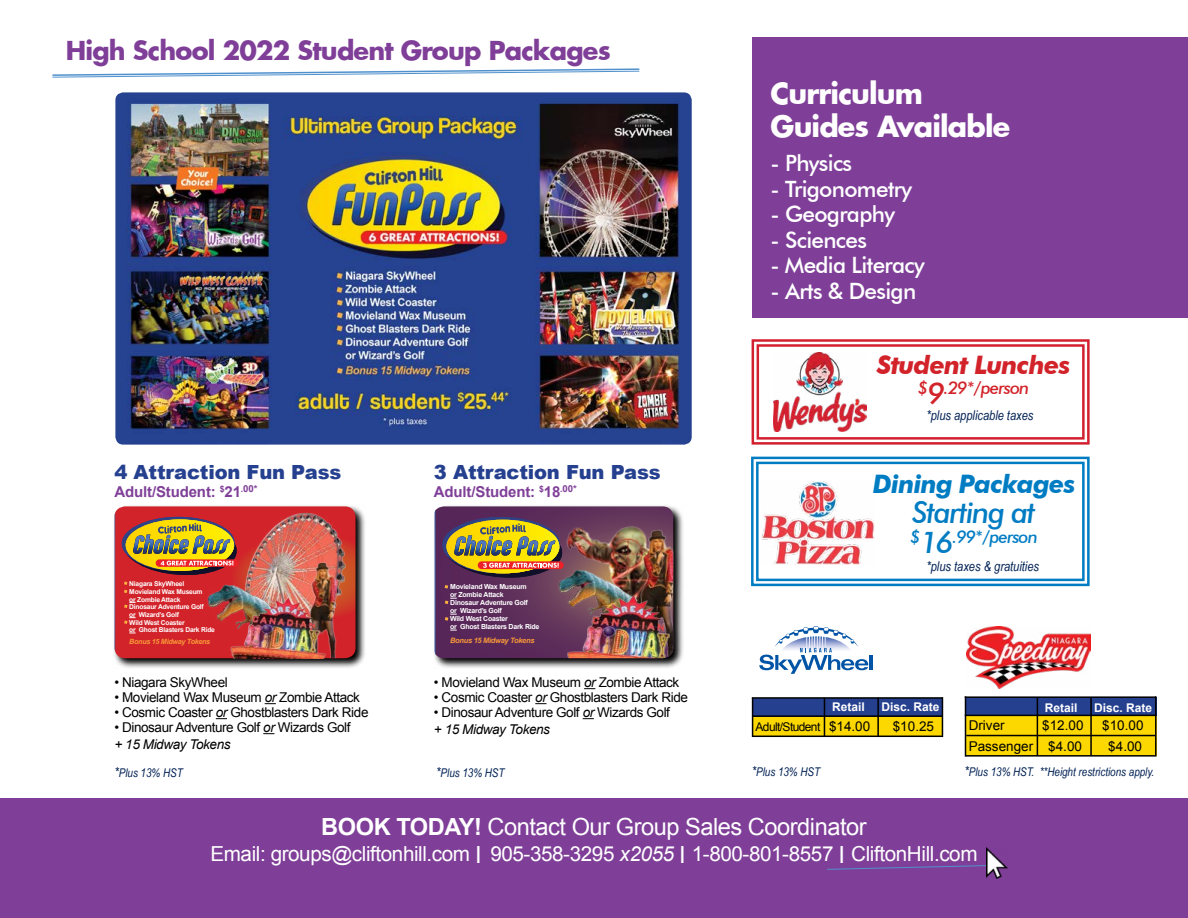
<style>
.page{position:relative;width:1188px;height:918px;background:#fff}
.page>*{position:absolute;margin:0;border:0;box-sizing:border-box;transform-origin:0 0}
.t1{font:italic 500 30px "Futura BT";letter-spacing:-.05em;color:#007cc3}
.t2{font:700 28.5px/33px "Futura";letter-spacing:-.03em;color:#fff}
.t3{font:700 25.5px "Futura";letter-spacing:-.03em;color:#7f3f98}
.t4{font:italic 700 25.5px "Futura BT";letter-spacing:-.03em;color:#007cc3}
.t5{font:italic 700 25.5px "Futura BT";letter-spacing:-.03em;color:#d2232a}
.t6{font:23.55px "Arial";letter-spacing:-.02em;color:#fff}
.t7{font:500 22.5px "Futura BT";letter-spacing:-.03em;color:#fff}
.t8{font:20.7px "Arial";letter-spacing:-.02em;color:#fff}
.t9{font:900 19.5px "Arial";letter-spacing:-.01em;color:#25408f}
.t10{font:italic 500 17.55px "Futura BT";letter-spacing:-.05em;color:#007cc3}
.t11{font:italic 500 17.55px "Futura BT";letter-spacing:-.05em;color:#d2232a}
.t12{font:700 15px "Arial";letter-spacing:-.01em;color:#7f3f98}
.t13{font:13.5px/16.5px "Arial";letter-spacing:-.03em;color:#000}
.t14{font:italic 13.5px "Arial Narrow";color:#002154}
.t15{font:13.5px "Arial";color:#000}
.t16{font:italic 12px "Arial Narrow";color:#002154}
.t17{font:700 12px "Arial";color:#fff}
.t18{font:12px "Arial";letter-spacing:-.05em;color:#000}
.t19{font:italic 700 7.5px "Arial";letter-spacing:-.04em;color:#f89838}
.t20{font:italic 700 7.2px "Arial";letter-spacing:-.04em;color:#f89838}
.t21{font:700 6.9px/7.9px "Arial";letter-spacing:-.03em;color:#fff}
.t22{font:700 6.75px/7.6px "Arial";letter-spacing:-.03em;color:#fff}
.s1{font-style:italic}
.s2{font-size:13.5px}
.s3{font-size:30px}
.s4{font-weight:700}
.s5{font-size:23.55px}
</style>
<div class="page">
<hr style="left:869px;top:655px;width:3px;height:15px;background:#0054a6">
<svg style="left:759px;top:626px;width:109px;height:48px"></svg>
<div style="left:0;top:798px;width:1188px;height:120px;background:#7f3f98"></div>
<svg style="left:827px;top:865px;width:159px;height:5px"></svg>
<img style="left:986px;top:847px;width:21px;height:32px">
<svg style="left:52px;top:68px;width:588px;height:10px"></svg>
<svg style="left:751px;top:456px;width:339px;height:131px"></svg>
<div style="left:756px;top:462px;width:329px;height:119px;border:2px solid #007cc3"></div>
<div style="left:753px;top:699px;width:190px;height:37px;background:#fcd800"></div>
<div style="left:753px;top:698px;width:190px;height:18px;background:#25408f"></div>
<hr style="left:753px;top:736px;width:190px;height:1px;background:#000">
<hr style="left:753px;top:715px;width:190px;height:2px;background:#000">
<hr style="left:752px;top:697px;width:191px;height:2px;background:#000">
<hr style="left:824px;top:698px;width:1px;height:39px;background:#000">
<hr style="left:877px;top:698px;width:2px;height:39px;background:#000">
<hr style="left:752px;top:698px;width:1px;height:39px;background:#000">
<hr style="left:942px;top:697px;width:1px;height:40px;background:#000">
<div style="left:752px;top:37px;width:436px;height:280px;background:#7f3f98"></div>
<svg style="left:751px;top:339px;width:339px;height:106px"></svg>
<img style="left:774px;top:353px;width:93px;height:78px">
<img style="left:762px;top:482px;width:113px;height:83px">
<img style="left:966px;top:626px;width:124px;height:62px">
<img style="left:115px;top:92px;width:577px;height:353px">
<svg style="left:435px;top:505px;width:248px;height:163px"></svg>
<img style="left:434px;top:506px;width:239px;height:152px">
<svg style="left:115px;top:505px;width:250px;height:163px"></svg>
<img style="left:114px;top:506px;width:242px;height:152px">
<div style="left:966px;top:698px;width:190px;height:57px;background:#fcd800"></div>
<div style="left:966px;top:698px;width:190px;height:18px;background:#25408f"></div>
<hr style="left:966px;top:735px;width:189px;height:1px;background:#000">
<hr style="left:966px;top:755px;width:189px;height:2px;background:#000">
<hr style="left:965px;top:715px;width:191px;height:1px;background:#000">
<hr style="left:965px;top:696px;width:191px;height:2px;background:#000">
<hr style="left:965px;top:696px;width:1px;height:61px;background:#000">
<hr style="left:1155px;top:696px;width:2px;height:61px;background:#000">
<hr style="left:1037px;top:697px;width:1px;height:59px;background:#000">
<hr style="left:1090px;top:697px;width:2px;height:59px;background:#000">
<h3 class="t3" style="left:66px;top:33px;width:546px">High School 2022 Student Group Packages</h3>
<h3 class="t9" style="left:114px;top:458px;width:228px">4 Attraction Fun Pass</h3>
<p class="t12" style="left:114px;top:481px;width:144px">Adult/Student: <sup>$</sup>21<sup>.</sup><sup>00*</sup></p>
<p class="t22" style="left:129px;top:580px;width:87px">Niagara SkyWheel<br>Movieland Wax Museum<br>or Zombie Attack<br>Dinosaur Adventure Golf<br>or Wizard’s Golf<br>Wild West Coaster<br>or Ghost Blasters Dark Ride</p>
<p class="t20" style="left:129px;top:637px;width:82px">Bonus 15 Midway Tokens</p>
<p class="t13" style="left:114px;top:674px;width:115px"><span class="s1">•</span> Niagara SkyWheel</p>
<p class="t13" style="left:114px;top:689px;width:247px">• Movieland Wax Museum <span class="s1">or</span> Zombie Attack</p>
<p class="t13" style="left:114px;top:704px;width:256px">• Cosmic Coaster <span class="s1">or</span> Ghostblasters Dark Ride</p>
<p class="t13" style="left:114px;top:719px;width:238px">• Dinosaur Adventure Golf <span class="s1">or</span> Wizards Golf <span class="s1">+ 15 Midway Tokens</span></p>
<h3 class="t9" style="left:434px;top:458px;width:228px">3 Attraction Fun Pass</h3>
<p class="t12" style="left:434px;top:481px;width:144px">Adult/Student: <sup>$</sup>18<sup>.</sup><sup>00*</sup></p>
<p class="t21" style="left:450px;top:583px;width:91px">Movieland Wax Museum<br>or Zombie Attack<br>Dinosaur Adventure Golf<br>or Wizard’s Golf<br>Wild West Coaster<br>or Ghost Blasters Dark Ride</p>
<p class="t19" style="left:450px;top:635px;width:86px">Bonus 15 Midway Tokens</p>
<p class="t13" style="left:434px;top:674px;width:247px"><span class="s1">•</span> Movieland Wax Museum <span class="s1">or</span> Zombie Attack</p>
<p class="t13" style="left:434px;top:689px;width:256px">• Cosmic Coaster <span class="s1">or</span> Ghostblasters Dark Ride</p>
<p class="t13" style="left:434px;top:704px;width:238px">• Dinosaur Adventure Golf <span class="s1">or</span> Wizards Golf <span class="s1">+ 15 Midway Tokens</span></p>
<p class="t16" style="left:114px;top:764px;width:70px"><span class="s2">*</span>Plus 13% HST</p>
<p class="t16" style="left:436px;top:764px;width:70px"><span class="s2">*</span>Plus 13% HST</p>
<h2 class="t2" style="left:771px;top:76px;width:241px">Curriculum<br>Guides Available</h2>
<h3 class="t7" style="left:771px;top:150px;width:83px">- Physics</h3>
<h3 class="t7" style="left:771px;top:175px;width:143px">- Trigonometry</h3>
<h3 class="t7" style="left:771px;top:201px;width:126px">- Geography</h3>
<h3 class="t7" style="left:771px;top:226px;width:98px">- Sciences</h3>
<h3 class="t7" style="left:771px;top:252px;width:156px">- Media Literacy</h3>
<h3 class="t7" style="left:771px;top:277px;width:147px">- Arts &amp; Design</h3>
<h3 class="t5" style="left:877px;top:349px;width:195px">Student Lunches</h3>
<p class="t11" style="left:918px;top:377px;width:113px">$<span class="s3">9</span>.29*/person</p>
<p class="t14" style="left:927px;top:406px;width:108px">*plus applicable taxes</p>
<h3 class="t4" style="left:873px;top:468px;width:204px">Dining Packages</h3>
<h1 class="t1" style="left:912px;top:494px;width:125px">Starting at</h1>
<p class="t10" style="left:910px;top:526px;width:129px">$<span class="s3">16</span>.99*/person</p>
<p class="t14" style="left:927px;top:557px;width:114px">*plus taxes &amp; gratuities</p>
<p class="t17" style="left:832px;top:698px;width:109px">Retail Disc. Rate</p>
<p class="t17" style="left:1045px;top:699px;width:109px">Retail Disc. Rate</p>
<p class="t18" style="left:756px;top:718px;width:116px">Adult/Student <span class="s2">$14.00</span></p>
<p class="t13" style="left:893px;top:718px;width:43px">$10.25</p>
<p class="t13" style="left:969px;top:717px;width:37px">Driver</p>
<p class="t13" style="left:1042px;top:717px;width:43px">$12.00</p>
<p class="t13" style="left:1102px;top:717px;width:43px">$10.00</p>
<p class="t15" style="left:969px;top:737px;width:115px">Passenger $4.00</p>
<p class="t13" style="left:1108px;top:738px;width:35px">$4.00</p>
<p class="t16" style="left:752px;top:764px;width:70px"><span class="s2">*</span>Plus 13% HST</p>
<p class="t16" style="left:965px;top:764px;width:191px"><span class="s2">*</span>Plus 13% HST. **Height restrictions apply.</p>
<h3 class="t6" style="left:321px;top:810px;width:547px"><span class="s4">BOOK TODAY!</span> Contact Our Group Sales Coordinator</h3>
<h3 class="t8" style="left:210px;top:840px;width:769px">Email: groups@cliftonhill.com <span class="s5">I</span> 905-358-3295 <span class="s1">x2055</span> <span class="s5">I</span> 1-800-801-8557 <span class="s5">I</span> CliftonHill.com</h3>
</div>
